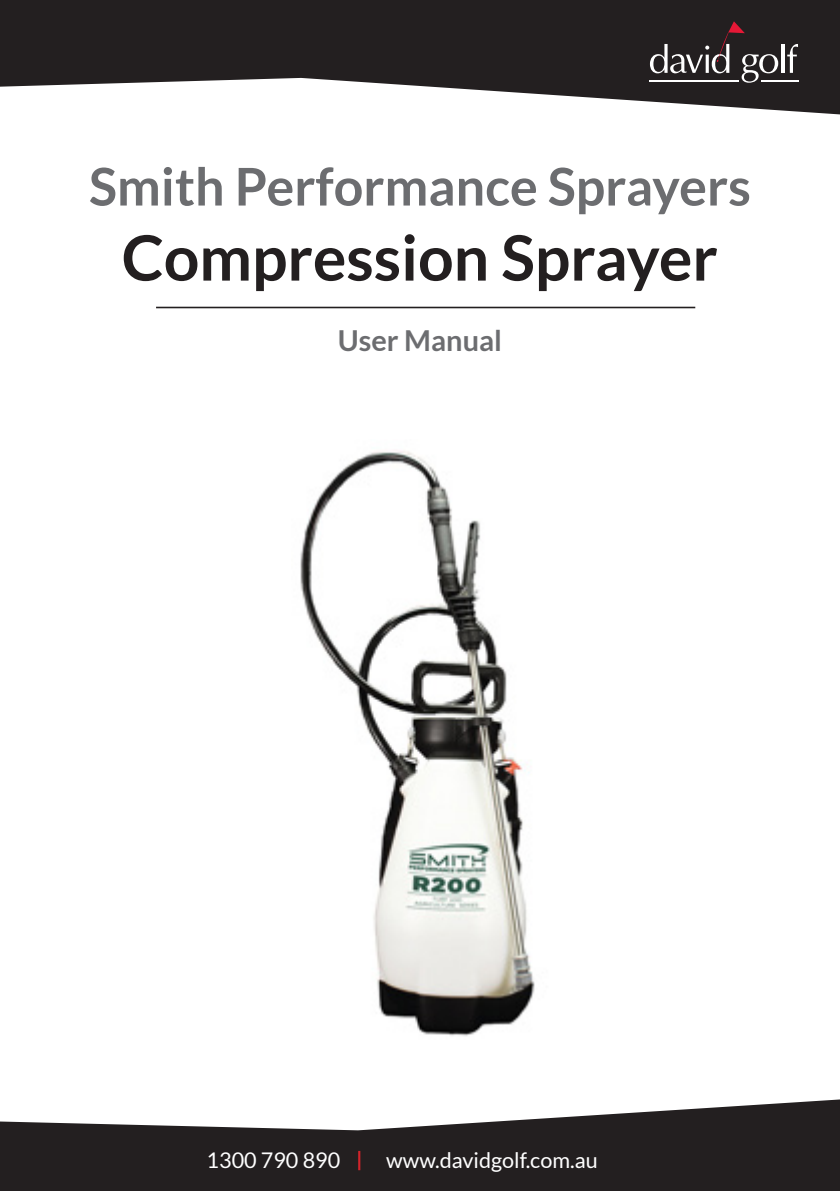
<style>
.page{position:relative;width:840px;height:1191px;background:#fff}
.page>*{position:absolute;margin:0;border:0;box-sizing:border-box;transform-origin:0 0}
.t1{font:700 62.6px "Lato";color:#231f20}
.t2{font:700 52px "Lato";color:#6c6d70}
.t3{font:700 28.8px "Lato";color:#6c6d70}
.t4{font:21.6px "Lato";color:#fff}
</style>
<div class="page">
<svg style="left:0;top:1099px;width:839px;height:92px;fill:#231f20"></svg>
<svg style="left:0;top:0;width:839px;height:114px;fill:#231f20"></svg>
<hr style="left:780px;top:44px;width:3px;height:29px;background:#fff">
<svg style="left:786px;top:44px;width:11px;height:29px"></svg>
<hr style="left:648px;top:81px;width:89px;height:1px;background:#fff">
<hr style="left:761px;top:81px;width:37px;height:1px;background:#fff">
<svg style="left:649px;top:21px;width:128px;height:62px;background:#453f40"></svg>
<hr style="left:358px;top:1150px;width:2px;height:20px;background:#d1232a">
<hr style="left:156px;top:307px;width:539px;height:1px;background:#231f20">
<img style="left:300px;top:451px;width:235px;height:585px">
<p class="t2" style="left:89px;top:157px;width:663px">Smith Performance Sprayers</p>
<p class="t1" style="left:122px;top:222px;width:597px">Compression Sprayer</p>
<p class="t3" style="left:337px;top:324px;width:166px">User Manual</p>
<p class="t4" style="left:206px;top:1148px;width:135px">1300 790 890</p>
<p class="t4" style="left:386px;top:1148px;width:213px">www.davidgolf.com.au</p>
</div>
